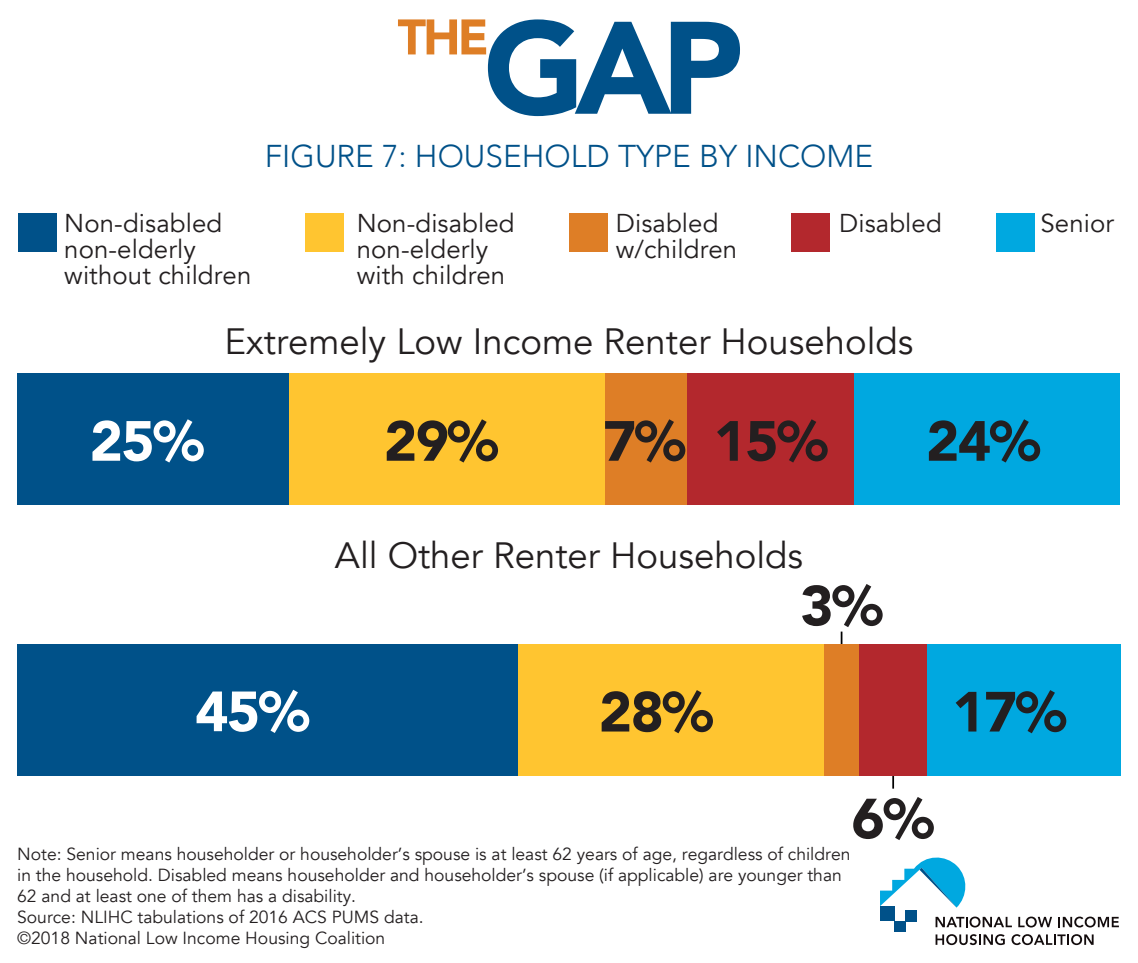
<style>
.page{position:relative;width:1138px;height:963px;background:#fff}
.page>*{position:absolute;margin:0;border:0;box-sizing:border-box;transform-origin:0 0}
.t1{font:900 56px "Avenir";letter-spacing:-.025em;color:#231f20}
.t2{font:900 56px "Avenir";color:#fff}
.t3{font:36.57px "Avenir";color:#231f20}
.t4{font:300 31.5px "Avenir";color:#005189}
.t5{font:25.72px/25.7px "Avenir";letter-spacing:.005em;color:#231f20}
.t6{font:17.5px/21px "Avenir";color:#231f20}
</style>
<div class="page">
<div style="left:880px;top:906px;width:14px;height:15px;background:#005189"></div>
<div style="left:894px;top:921px;width:11px;height:11px;background:#005189"></div>
<div style="left:905px;top:910px;width:12px;height:11px;background:#005189"></div>
<svg style="left:880px;top:857px;width:86px;height:50px"></svg>
<svg style="left:935px;top:916px;width:76px;height:11px"></svg>
<svg style="left:1018px;top:916px;width:34px;height:11px"></svg>
<svg style="left:1058px;top:916px;width:60px;height:11px"></svg>
<svg style="left:935px;top:934px;width:69px;height:11px"></svg>
<svg style="left:1011px;top:934px;width:82px;height:11px"></svg>
<svg style="left:398px;top:19px;width:342px;height:97px"></svg>
<div style="left:18px;top:213px;width:39px;height:38px;background:#005189"></div>
<div style="left:305px;top:213px;width:39px;height:38px;background:#ffc530"></div>
<div style="left:568px;top:213px;width:39px;height:38px;background:#de7e26"></div>
<div style="left:791px;top:213px;width:39px;height:38px;background:#b3282d"></div>
<div style="left:995px;top:213px;width:39px;height:38px;background:#00a8e0"></div>
<svg style="left:840px;top:631px;width:2px;height:13px"></svg>
<svg style="left:892px;top:775px;width:2px;height:13px"></svg>
<div style="left:17px;top:373px;width:272px;height:131px;background:#005189"></div>
<div style="left:17px;top:644px;width:501px;height:131px;background:#005189"></div>
<div style="left:289px;top:373px;width:316px;height:131px;background:#ffc530"></div>
<div style="left:518px;top:644px;width:306px;height:131px;background:#ffc530"></div>
<div style="left:605px;top:373px;width:82px;height:131px;background:#de7e26"></div>
<div style="left:824px;top:644px;width:35px;height:131px;background:#de7e26"></div>
<div style="left:687px;top:373px;width:167px;height:131px;background:#b3282d"></div>
<div style="left:859px;top:644px;width:68px;height:131px;background:#b3282d"></div>
<div style="left:854px;top:373px;width:266px;height:131px;background:#00a8e0"></div>
<div style="left:927px;top:644px;width:193px;height:131px;background:#00a8e0"></div>
<h3 class="t4" style="left:265px;top:137px;width:610px">FIGURE 7: HOUSEHOLD TYPE BY INCOME</h3>
<h3 class="t5" style="left:64px;top:211px;width:189px">Non-disabled non-elderly without children</h3>
<h3 class="t5" style="left:357px;top:211px;width:159px">Non-disabled non-elderly with children</h3>
<h3 class="t5" style="left:616px;top:211px;width:123px">Disabled w/children</h3>
<h3 class="t5" style="left:839px;top:211px;width:104px">Disabled</h3>
<h3 class="t5" style="left:1040px;top:211px;width:75px">Senior</h3>
<h1 class="t2" style="left:90px;top:393px;width:116px">25%</h1>
<h2 class="t3" style="left:225px;top:319px;width:690px">Extremely Low Income Renter Households</h2>
<h1 class="t1" style="left:384px;top:393px;width:116px">29%</h1>
<h1 class="t1" style="left:603px;top:393px;width:84px">7%</h1>
<h1 class="t1" style="left:713px;top:393px;width:116px">15%</h1>
<h1 class="t1" style="left:926px;top:393px;width:116px">24%</h1>
<h1 class="t2" style="left:195px;top:663px;width:116px">45%</h1>
<h2 class="t3" style="left:335px;top:533px;width:469px">All Other Renter Households</h2>
<h1 class="t1" style="left:599px;top:664px;width:116px">28%</h1>
<h1 class="t1" style="left:800px;top:558px;width:84px">3%</h1>
<h1 class="t1" style="left:952px;top:664px;width:116px">17%</h1>
<h1 class="t1" style="left:851px;top:770px;width:84px">6%</h1>
<p class="t6" style="left:17px;top:843px;width:834px">Note: Senior means householder or householder’s spouse is at least 62 years of age, regardless of children in the household. Disabled means householder and householder’s spouse (if applicable) are younger than 62 and at least one of them has a disability.<br>Source: NLIHC tabulations of 2016 ACS PUMS data.<br>©2018 National Low Income Housing Coalition</p>
</div>
